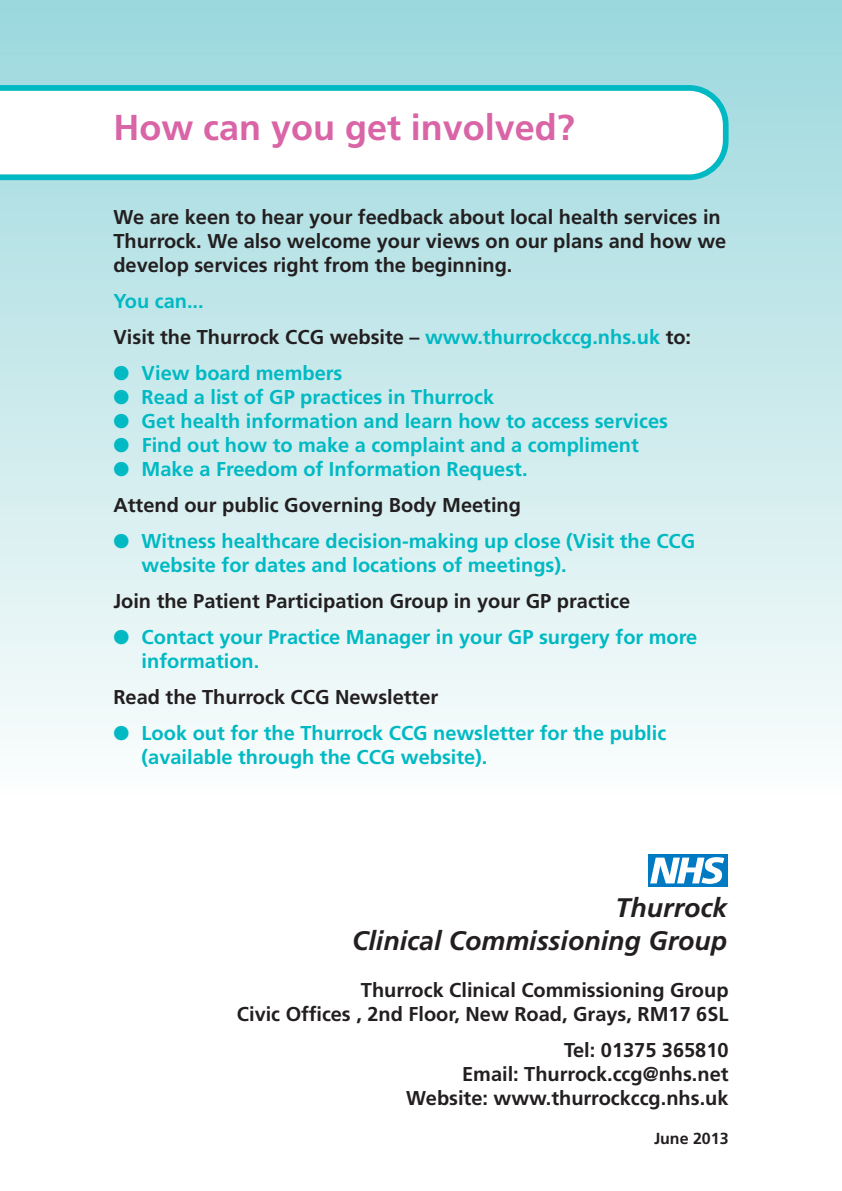
<style>
.page{position:relative;width:842px;height:1191px;background:#fff}
.page>*{position:absolute;margin:0;border:0;box-sizing:border-box;transform-origin:0 0}
.t1{font:700 36px "Frutiger";color:#d964a6}
.t2{font:italic 700 26.8px/32.2px "Frutiger";color:#231f20;text-align:right}
.t3{font:700 20px/24px "Frutiger";color:#231f20;text-align:right}
.t4{font:700 20px/24px "Frutiger";color:#00b9c3}
.t5{font:700 16px "Frutiger";color:#231f20}
.s1{color:#231f20}
.s2{color:#00b9c3}
</style>
<div class="page">
<div style="left:0;top:0;width:842px;height:794px;background:linear-gradient(to bottom,#9bd7dd,#fcfdfc)"></div>
<div style="left:648px;top:854px;width:79px;height:32px;background:#007ac2"></div>
<svg style="left:650px;top:857px;width:74px;height:27px"></svg>
<svg style="left:0;top:85px;width:729px;height:95px"></svg>
<h1 class="t1" style="left:113px;top:113px;width:463px">How can you get involved?</h1>
<p class="t3" style="left:113px;top:206px;width:614px;text-align:left">We are keen to hear your feedback about local health services in<br>Thurrock. We also welcome your views on our plans and how we develop services right from the beginning.</p>
<p class="t4" style="left:113px;top:284px;width:579px;line-height:36px">You can...<br><span class="s1">Visit the Thurrock CCG website –</span> www.thurrockccg.nhs.uk <span class="s1">to:</span></p>
<p class="t4" style="left:113px;top:362px;width:231px">● View board members</p>
<p class="t4" style="left:113px;top:386px;width:382px">● Read a list of GP practices in Thurrock</p>
<p class="t4" style="left:113px;top:410px;width:556px">● Get health information and learn how to access services</p>
<p class="t4" style="left:113px;top:434px;width:527px">● Find out how to make a complaint and a compliment</p>
<p class="t3" style="left:113px;top:452px;width:416px;line-height:36px;text-align:left"><span class="s2">● Make a Freedom of Information Request.<br></span>Attend our public Governing Body Meeting</p>
<p class="t4" style="left:142px;top:530px;width:555px;text-indent:-28px">● Witness healthcare decision-making up close (Visit the CCG website for dates and locations of meetings).</p>
<p class="t3" style="left:113px;top:590px;width:518px">Join the Patient Participation Group in your GP practice</p>
<p class="t4" style="left:142px;top:626px;width:557px;text-indent:-28px">● Contact your Practice Manager in your GP surgery for more information.</p>
<p class="t3" style="left:113px;top:686px;width:326px">Read the Thurrock CCG Newsletter</p>
<p class="t4" style="left:142px;top:722px;width:526px;text-indent:-28px">● Look out for the Thurrock CCG newsletter for the public (available through the CCG website).</p>
<h2 class="t2" style="left:352px;top:894px;width:377px">Thurrock<br>Clinical Commissioning Group</h2>
<p class="t3" style="left:237px;top:979px;width:493px">Thurrock Clinical Commissioning Group<br>Civic Offices , 2nd Floor, New Road, Grays, RM17 6SL</p>
<p class="t3" style="left:406px;top:1039px;width:324px">Tel: 01375 365810<br>Email: Thurrock.ccg@nhs.net<br>Website: www.thurrockccg.nhs.uk</p>
<p class="t5" style="left:654px;top:1132px;width:76px">June 2013</p>
</div>
